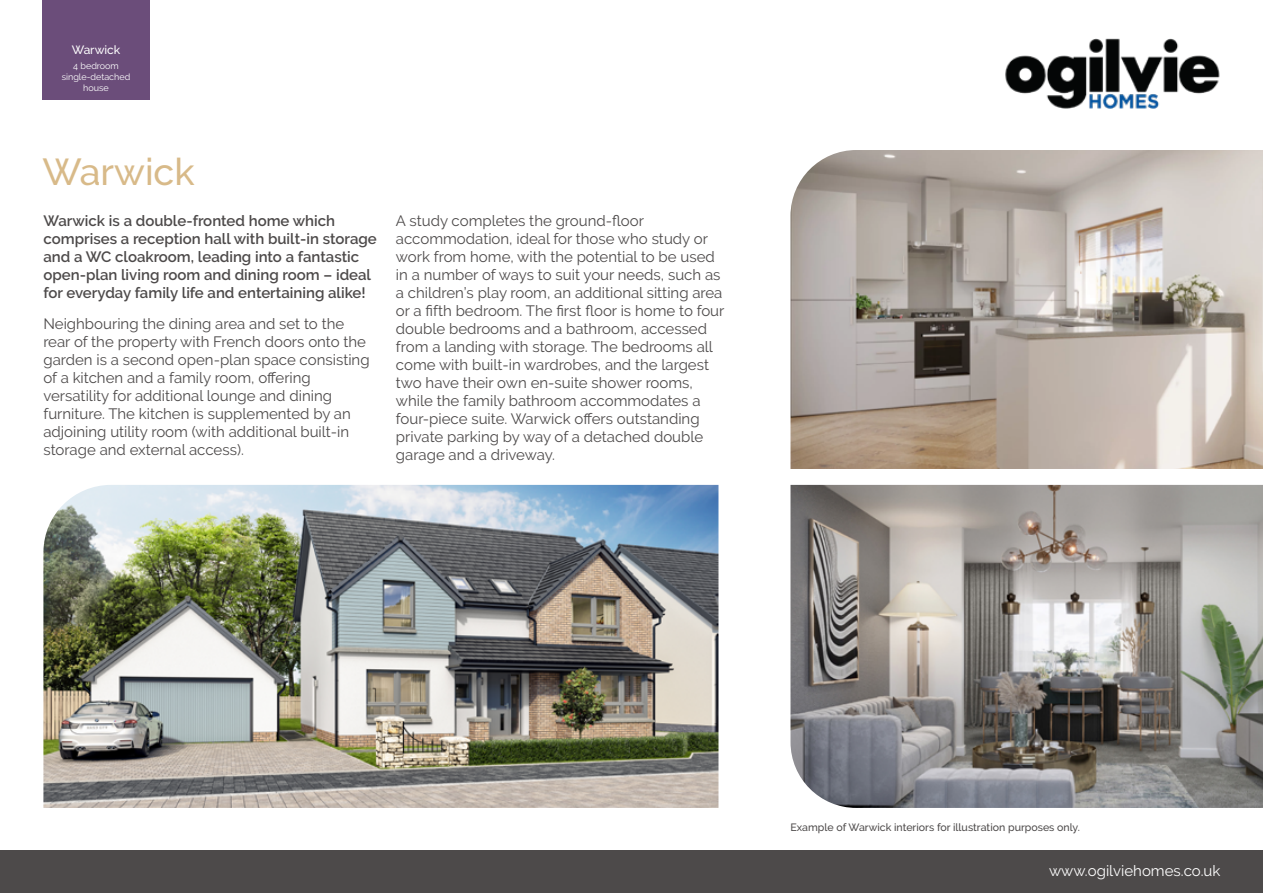
<style>
.page{position:relative;width:1263px;height:893px;background:#fff}
.page>*{position:absolute;margin:0;border:0;box-sizing:border-box;transform-origin:0 0}
.t1{font:500 37.5px "Raleway";color:#d8ba89}
.t2{font:15px/18px "Raleway";color:#4d4a4a}
.t3{font:600 15px/18px "Raleway";color:#4d4a4a}
.t4{font:15px "Raleway";color:#fff}
.t5{font:500 12px "Raleway";color:#fff}
.t6{font:500 10.65px "Raleway";color:#4d4a4a}
.t7{font:9px/10.8px "Raleway";color:#fff;text-align:center}
</style>
<div class="page">
<img style="left:43px;top:485px;width:675px;height:323px">
<img style="left:790px;top:150px;width:473px;height:319px">
<img style="left:790px;top:485px;width:473px;height:323px">
<div style="left:43px;top:0;width:107px;height:100px;background:#6b4d7a"></div>
<div style="left:0;top:850px;width:1263px;height:43px;background:#4d4a4a"></div>
<img style="left:1005px;top:39px;width:215px;height:69px">
<p class="t5" style="left:72px;top:43px;width:50px">Warwick</p>
<p class="t7" style="left:62px;top:60px;width:70px">4 bedroom single-detached house</p>
<h1 class="t1" style="left:43px;top:150px;width:154px">Warwick</h1>
<p class="t3" style="left:43px;top:212px;width:335px">Warwick is a double-fronted home which comprises a reception hall with built-in storage and a WC cloakroom, leading into a fantastic open-plan living room and dining room – ideal for everyday family life and entertaining alike!</p>
<p class="t2" style="left:43px;top:314px;width:328px">Neighbouring the dining area and set to the rear of the property with French doors onto the garden is a second open-plan space consisting of a kitchen and a family room, offering versatility for additional lounge and dining furniture. The kitchen is supplemented by an adjoining utility room (with additional built-in storage and external access).</p>
<p class="t2" style="left:396px;top:212px;width:330px">A study completes the ground-floor accommodation, ideal for those who study or work from home, with the potential to be used in a number of ways to suit your needs, such as a children’s play room, an additional sitting area or a fifth bedroom. The first floor is home to four double bedrooms and a bathroom, accessed from a landing with storage. The bedrooms all come with built-in wardrobes, and the largest two have their own en-suite shower rooms, while the family bathroom accommodates a four-piece suite. Warwick offers outstanding private parking by way of a detached double garage and a driveway.</p>
<p class="t6" style="left:790px;top:821px;width:291px">Example of Warwick interiors for illustration purposes only.</p>
<p class="t4" style="left:1049px;top:862px;width:173px">www.ogilviehomes.co.uk</p>
</div>
